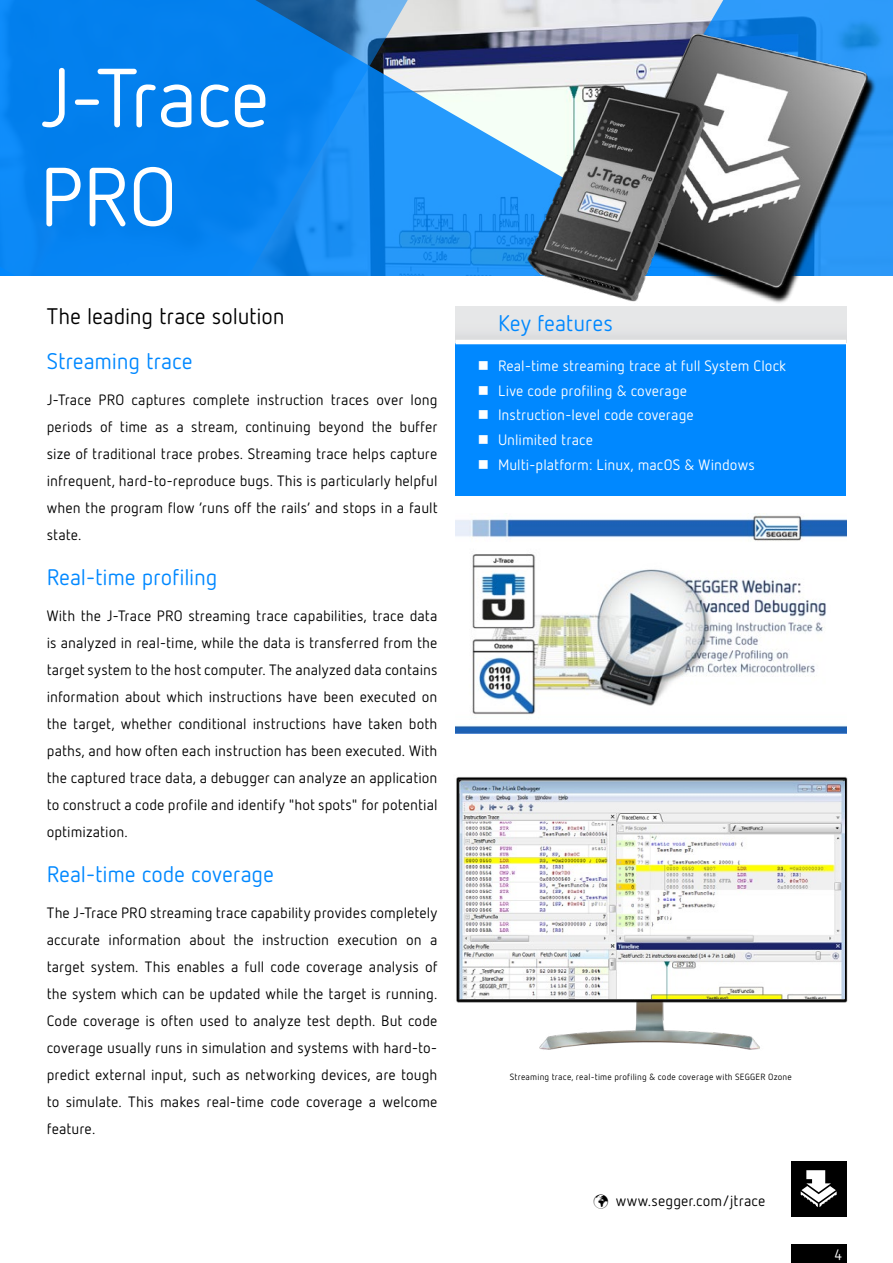
<style>
.page{position:relative;width:893px;height:1263px;background:#fff}
.page>*{position:absolute;margin:0;border:0;box-sizing:border-box;transform-origin:0 0}
.t1{font:82.5px/99px "Netto OT";letter-spacing:-.01em;color:#fff}
.t2{font:22.5px "Netto OT";letter-spacing:-.005em;color:#08f}
.t3{font:22.5px "Netto OT";letter-spacing:-.005em;color:#000}
.t4{font:15px/27px "Netto OT";letter-spacing:.005em;color:#000;text-align:justify}
.t5{font:15px/24.8px "Netto OT";letter-spacing:.005em;color:#fff}
.t6{font:9px "Netto OT";letter-spacing:.025em;color:#000}
</style>
<div class="page">
<svg style="left:0;top:0;width:560px;height:275px;background:#208ae8"></svg>
<svg style="left:560px;top:0;width:333px;height:8px;background:#88c1f3"></svg>
<img style="left:528px;top:8px;width:365px;height:315px">
<div style="left:455px;top:342px;width:391px;height:153px;background:#08f"></div>
<div style="left:455px;top:306px;width:391px;height:36px;background:#e6e7e7"></div>
<hr style="left:455px;top:340px;width:391px;height:4px;background:#fff">
<img style="left:521px;top:82px;width:188px;height:224px">
<img style="left:455px;top:513px;width:391px;height:220px">
<div style="left:791px;top:1244px;width:55px;height:19px;background:#000"></div>
<div style="left:791px;top:1161px;width:55px;height:55px;background:#000"></div>
<svg style="left:801px;top:1170px;width:36px;height:37px"></svg>
<img style="left:456px;top:777px;width:392px;height:273px">
<img style="left:459px;top:780px;width:386px;height:219px">
<h1 class="t1" style="left:39px;top:47px;width:233px">J-Trace<br>PRO</h1>
<h2 class="t3" style="left:47px;top:302px;width:239px">The leading trace solution</h2>
<h2 class="t2" style="left:47px;top:347px;width:148px">Streaming trace</h2>
<p class="t4" style="left:47px;top:386px;width:392px">J-Trace PRO captures complete instruction traces over long periods of time as a stream, continuing beyond the buffer size of traditional trace probes. Streaming trace helps capture infrequent, hard-to-reproduce bugs. This is particularly helpful when the program flow ‘runs off the rails’ and stops in a fault state.</p>
<h2 class="t2" style="left:47px;top:563px;width:172px">Real-time profiling</h2>
<p class="t4" style="left:47px;top:602px;width:392px">With the J-Trace PRO streaming trace capabilities, trace data is analyzed in real-time, while the data is transferred from the target system to the host computer. The analyzed data contains information about which instructions have been executed on the target, whether conditional instructions have taken both paths, and how often each instruction has been executed. With the captured trace data, a debugger can analyze an application to construct a code profile and identify "hot spots" for potential optimization.</p>
<h2 class="t2" style="left:47px;top:860px;width:229px">Real-time code coverage</h2>
<p class="t4" style="left:47px;top:899px;width:392px">The J-Trace PRO streaming trace capability provides completely accurate information about the instruction execution on a target system. This enables a full code coverage analysis of the system which can be updated while the target is running.<br>Code coverage is often used to analyze test depth. But code coverage usually runs in simulation and systems with hard-to&shy;predict external input, such as networking devices, are tough to simulate. This makes real-time code coverage a welcome feature.</p>
<h2 class="t2" style="left:498px;top:309px;width:117px">Key features</h2>
<p class="t5" style="left:498px;top:353px;width:290px">Real-time streaming trace at full System Clock Live code profiling &amp; coverage Instruction-level code coverage<br>Unlimited trace<br>Multi-platform: Linux, macOS &amp; Windows</p>
<p class="t6" style="left:510px;top:1071px;width:284px">Streaming trace, real-time profiling &amp; code coverage with SEGGER Ozone</p>
<p class="t4" style="left:593px;top:1187px;width:174px">✓ www.segger.com/jtrace</p>
<p class="t5" style="left:834px;top:1242px;width:9px">4</p>
</div>
